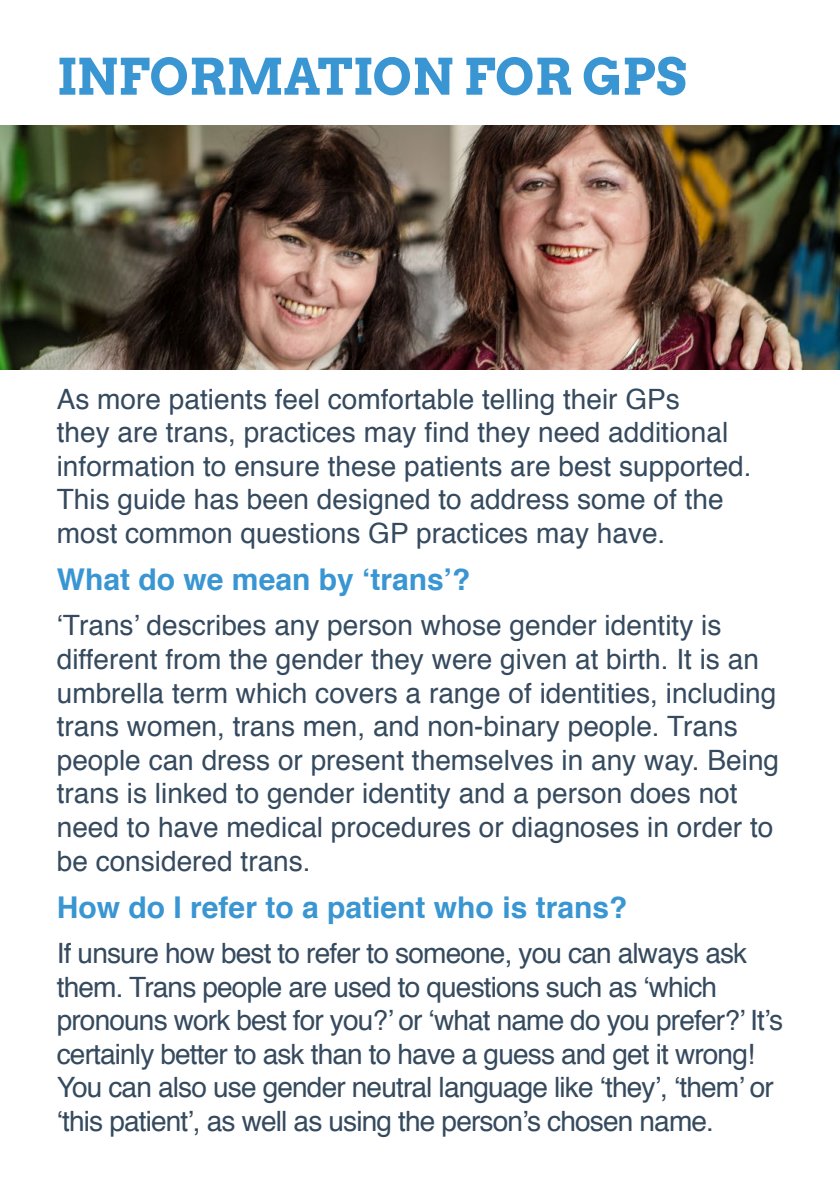
<style>
.page{position:relative;width:840px;height:1191px;background:#fff}
.page>*{position:absolute;margin:0;border:0;box-sizing:border-box;transform-origin:0 0}
.t1{font:700 50px "Arvo";color:#3996d3}
.t2{font:700 30px "Helvetica";color:#3996d3}
.t3{font:28px/33.6px "Helvetica";color:#354a5e}
.t4{font:28px/33.6px "Helvetica";letter-spacing:-.03em;color:#354a5e}
</style>
<div class="page">
<img style="left:0;top:126px;width:839px;height:244px">
<h1 class="t1" style="left:57px;top:45px;width:631px">INFORMATION FOR GPS</h1>
<p class="t3" style="left:57px;top:383px;width:696px">As more patients feel comfortable telling their GPs<br>they are trans, practices may find they need additional information to ensure these patients are best supported.<br>This guide has been designed to address some of the most common questions GP practices may have.</p>
<p class="t2" style="left:57px;top:555px;width:415px">What do we mean by ‘trans’?</p>
<p class="t3" style="left:57px;top:609px;width:723px">‘Trans’ describes any person whose gender identity is different from the gender they were given at birth. It is an umbrella term which covers a range of identities, including trans women, trans men, and non-binary people. Trans people can dress or present themselves in any way. Being trans is linked to gender identity and a person does not need to have medical procedures or diagnoses in order to be considered trans.</p>
<p class="t2" style="left:57px;top:883px;width:572px">How do I refer to a patient who is trans?</p>
<p class="t4" style="left:57px;top:937px;width:727px">If unsure how best to refer to someone, you can always ask them. Trans people are used to questions such as ‘which pronouns work best for you?’ or ‘what name do you prefer?’ It’s certainly better to ask than to have a guess and get it wrong!<br>You can also use gender neutral language like ‘they’, ‘them’ or ‘this patient’, as well as using the person’s chosen name.</p>
</div>
